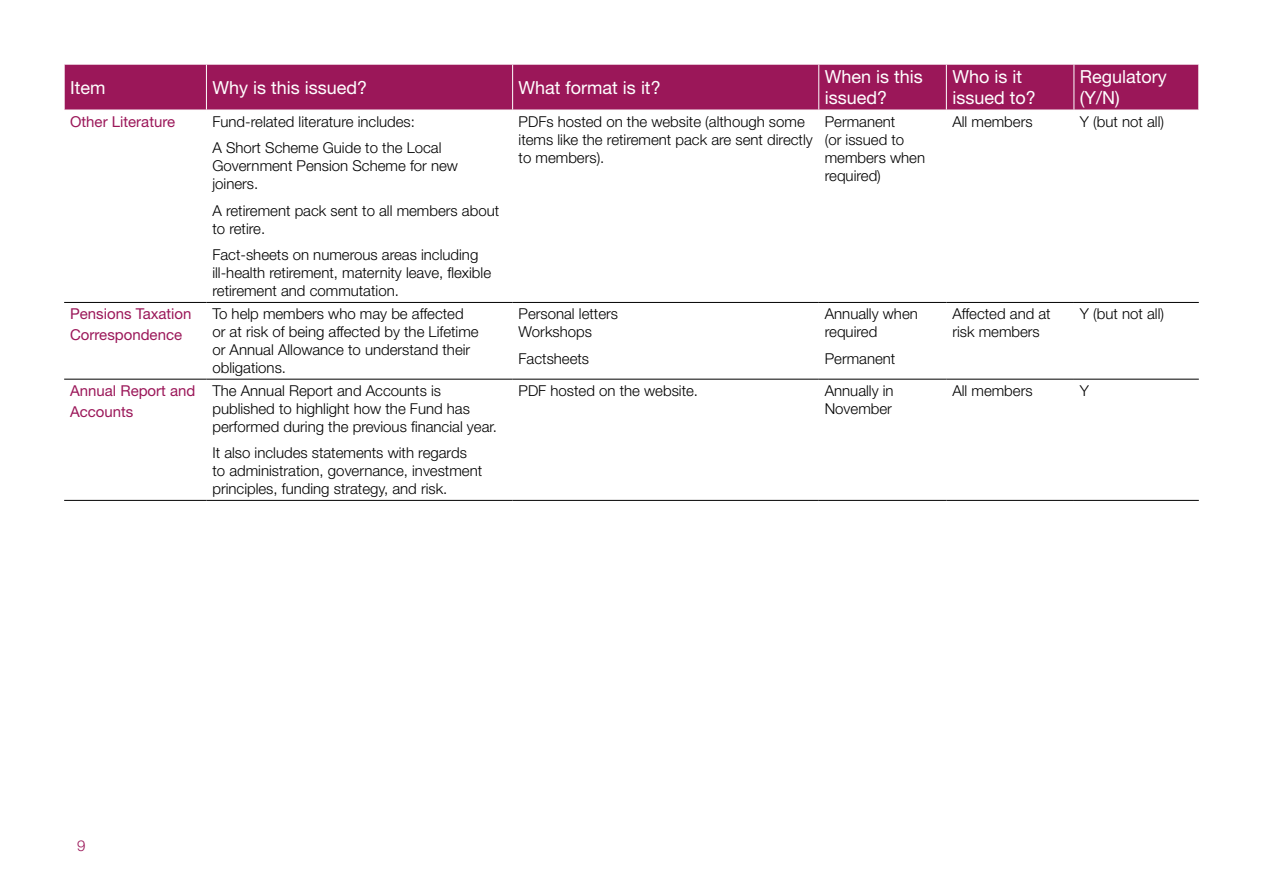
<style>
.page{position:relative;width:1263px;height:893px;background:#fff}
.page>*{position:absolute;margin:0;border:0;box-sizing:border-box;transform-origin:0 0}
.t1{font:18px/21px "Helvetica Neue LT Std";color:#fff}
.t2{font:300 15px/18px "Helvetica Neue LT Std";color:#000}
.t3{font:15px/21px "Helvetica Neue LT Std";color:#9b1759}
.t4{font:300 15px "Helvetica Neue LT Std";color:#9b1759}
</style>
<div class="page">
<div style="left:65px;top:65px;width:1133px;height:45px;background:#9b1759"></div>
<hr style="left:206px;top:65px;width:1px;height:45px;background:#fff">
<hr style="left:512px;top:65px;width:1px;height:45px;background:#fff">
<hr style="left:818px;top:65px;width:1px;height:45px;background:#fff">
<hr style="left:946px;top:65px;width:1px;height:45px;background:#fff">
<hr style="left:1073px;top:65px;width:1px;height:45px;background:#fff">
<hr style="left:64px;top:302px;width:142px;height:1px;background:#000">
<hr style="left:206px;top:302px;width:307px;height:1px;background:#000">
<hr style="left:513px;top:302px;width:306px;height:1px;background:#000">
<hr style="left:819px;top:302px;width:127px;height:1px;background:#000">
<hr style="left:946px;top:302px;width:128px;height:1px;background:#000">
<hr style="left:1074px;top:302px;width:125px;height:1px;background:#000">
<hr style="left:64px;top:379px;width:142px;height:1px;background:#000">
<hr style="left:206px;top:379px;width:307px;height:1px;background:#000">
<hr style="left:513px;top:379px;width:306px;height:1px;background:#000">
<hr style="left:819px;top:379px;width:127px;height:1px;background:#000">
<hr style="left:946px;top:379px;width:128px;height:1px;background:#000">
<hr style="left:1074px;top:379px;width:125px;height:1px;background:#000">
<hr style="left:64px;top:500px;width:142px;height:1px;background:#000">
<hr style="left:206px;top:500px;width:307px;height:1px;background:#000">
<hr style="left:513px;top:500px;width:306px;height:1px;background:#000">
<hr style="left:819px;top:500px;width:127px;height:1px;background:#000">
<hr style="left:946px;top:500px;width:128px;height:1px;background:#000">
<hr style="left:1074px;top:500px;width:125px;height:1px;background:#000">
<p class="t1" style="left:70px;top:76px;width:37px">Item</p>
<p class="t1" style="left:212px;top:76px;width:156px">Why is this issued?</p>
<p class="t1" style="left:519px;top:76px;width:144px">What format is it?</p>
<p class="t1" style="left:825px;top:66px;width:100px">When is this issued?</p>
<p class="t1" style="left:952px;top:66px;width:85px">Who is it issued to?</p>
<p class="t1" style="left:1080px;top:66px;width:88px">Regulatory (Y/N)</p>
<p class="t3" style="left:70px;top:111px;width:107px">Other Literature</p>
<p class="t2" style="left:212px;top:108px;width:230px;line-height:26.5px">Fund-related literature includes:<br>A Short Scheme Guide to the Local</p>
<p class="t2" style="left:212px;top:157px;width:247px">Government Pension Scheme for new joiners.</p>
<p class="t2" style="left:212px;top:201px;width:288px">A retirement pack sent to all members about to retire.</p>
<p class="t2" style="left:212px;top:246px;width:280px">Fact-sheets on numerous areas including ill-health retirement, maternity leave, flexible retirement and commutation.</p>
<p class="t2" style="left:519px;top:112px;width:296px">PDFs hosted on the website (although some items like the retirement pack are sent directly to members).</p>
<p class="t2" style="left:825px;top:112px;width:102px">Permanent<br>(or issued to members when required)</p>
<p class="t2" style="left:952px;top:112px;width:82px">All members</p>
<p class="t2" style="left:1080px;top:112px;width:86px">Y (but not all)</p>
<p class="t3" style="left:70px;top:303px;width:123px">Pensions Taxation<br>Correspondence</p>
<p class="t2" style="left:212px;top:304px;width:268px">To help members who may be affected or at risk of being affected by the Lifetime or Annual Allowance to understand their obligations.</p>
<p class="t2" style="left:519px;top:304px;width:101px">Personal letters<br>Workshops</p>
<p class="t2" style="left:519px;top:349px;width:72px">Factsheets</p>
<p class="t2" style="left:825px;top:304px;width:95px">Annually when required</p>
<p class="t2" style="left:825px;top:349px;width:72px">Permanent</p>
<p class="t2" style="left:952px;top:304px;width:100px">Affected and at risk members</p>
<p class="t2" style="left:1080px;top:304px;width:86px">Y (but not all)</p>
<p class="t3" style="left:70px;top:380px;width:127px">Annual Report and<br>Accounts</p>
<p class="t2" style="left:212px;top:381px;width:286px">The Annual Report and Accounts is published to highlight how the Fund has performed during the previous financial year.</p>
<p class="t2" style="left:212px;top:444px;width:271px">It also includes statements with regards to administration, governance, investment principles, funding strategy, and risk.</p>
<p class="t2" style="left:519px;top:381px;width:181px">PDF hosted on the website.</p>
<p class="t2" style="left:825px;top:381px;width:70px">Annually in<br>November</p>
<p class="t2" style="left:952px;top:381px;width:82px">All members</p>
<p class="t2" style="left:1080px;top:381px;width:11px">Y</p>
<p class="t4" style="left:77px;top:836px;width:10px">9</p>
</div>
